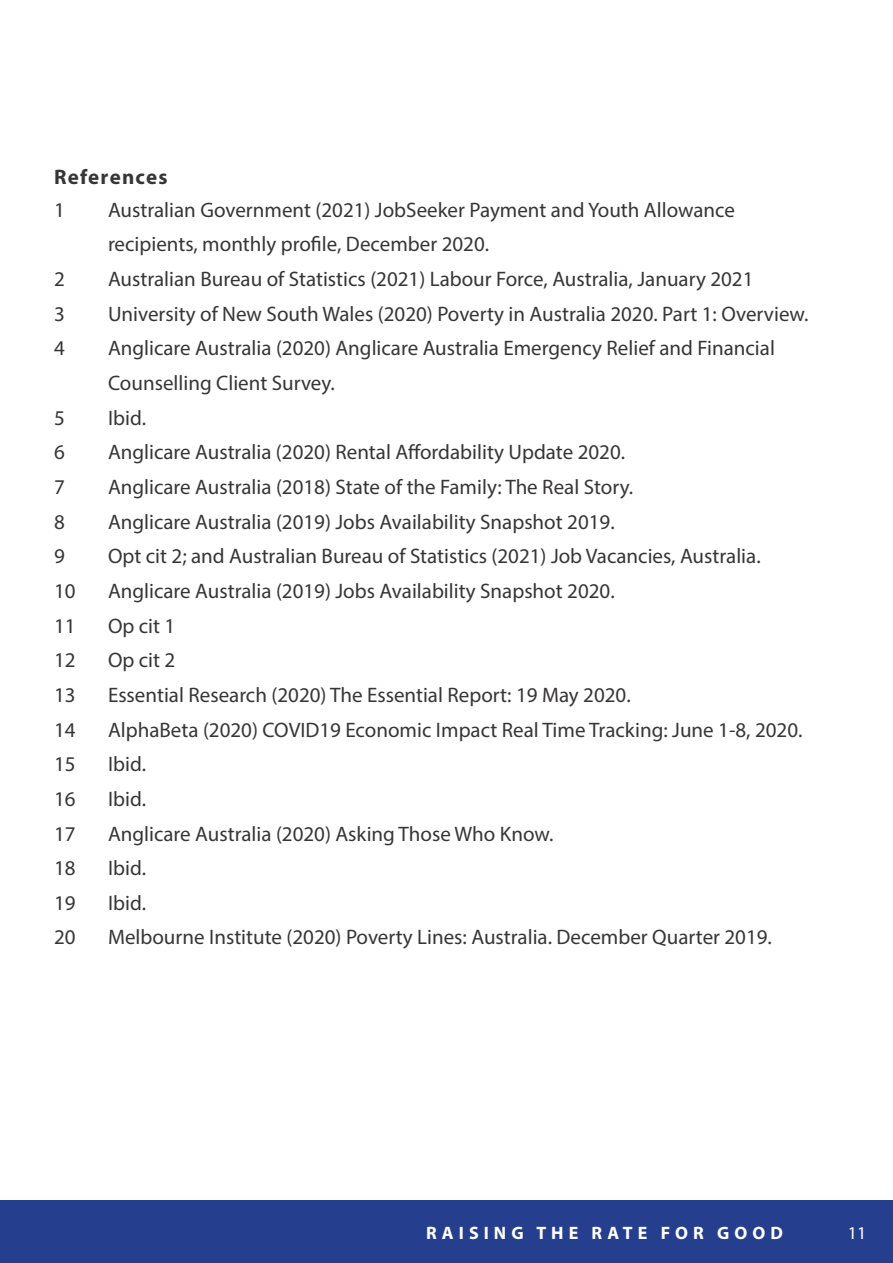
<style>
.page{position:relative;width:893px;height:1263px;background:#fff}
.page>*{position:absolute;margin:0;border:0;box-sizing:border-box;transform-origin:0 0}
.t1{font:21px "Myriad Pro";color:#383536}
.Chapter_Heading{font:700 21px "Myriad Pro";letter-spacing:.06em;color:#383536}
.t2{font:700 18px "Myriad Pro";letter-spacing:.28em;color:#fff}
.t3{font:18px "Myriad Pro";color:#fff}
</style>
<div class="page">
<div style="left:1px;top:1200px;width:892px;height:63px;background:#253f8e"></div>
<p class="Chapter_Heading" style="left:54px;top:163px;width:115px">References</p>
<p class="t1" style="left:54px;top:197px;width:12px">1</p>
<p class="t1" style="left:108px;top:197px;width:628px">Australian Government (2021) JobSeeker Payment and Youth Allowance</p>
<p class="t1" style="left:108px;top:231px;width:383px">recipients, monthly profile, December 2020.</p>
<p class="t1" style="left:54px;top:266px;width:12px">2</p>
<p class="t1" style="left:108px;top:266px;width:647px">Australian Bureau of Statistics (2021) Labour Force, Australia, January 2021</p>
<p class="t1" style="left:54px;top:301px;width:12px">3</p>
<p class="t1" style="left:108px;top:301px;width:702px">University of New South Wales (2020) Poverty in Australia 2020. Part 1: Overview.</p>
<p class="t1" style="left:54px;top:335px;width:12px">4</p>
<p class="t1" style="left:108px;top:335px;width:668px">Anglicare Australia (2020) Anglicare Australia Emergency Relief and Financial</p>
<p class="t1" style="left:108px;top:370px;width:228px">Counselling Client Survey.</p>
<p class="t1" style="left:54px;top:405px;width:12px">5</p>
<p class="t1" style="left:108px;top:405px;width:40px">Ibid.</p>
<p class="t1" style="left:54px;top:439px;width:12px">6</p>
<p class="t1" style="left:108px;top:439px;width:519px">Anglicare Australia (2020) Rental Affordability Update 2020.</p>
<p class="t1" style="left:54px;top:474px;width:12px">7</p>
<p class="t1" style="left:108px;top:474px;width:527px">Anglicare Australia (2018) State of the Family: The Real Story.</p>
<p class="t1" style="left:54px;top:509px;width:12px">8</p>
<p class="t1" style="left:108px;top:509px;width:508px">Anglicare Australia (2019) Jobs Availability Snapshot 2019.</p>
<p class="t1" style="left:54px;top:543px;width:12px">9</p>
<p class="t1" style="left:108px;top:543px;width:654px">Opt cit 2; and Australian Bureau of Statistics (2021) Job Vacancies, Australia.</p>
<p class="t1" style="left:54px;top:578px;width:23px">10</p>
<p class="t1" style="left:108px;top:578px;width:508px">Anglicare Australia (2019) Jobs Availability Snapshot 2020.</p>
<p class="t1" style="left:54px;top:613px;width:23px">11</p>
<p class="t1" style="left:108px;top:613px;width:69px">Op cit 1</p>
<p class="t1" style="left:54px;top:647px;width:23px">12</p>
<p class="t1" style="left:108px;top:647px;width:69px">Op cit 2</p>
<p class="t1" style="left:54px;top:682px;width:23px">13</p>
<p class="t1" style="left:108px;top:682px;width:524px">Essential Research (2020) The Essential Report: 19 May 2020.</p>
<p class="t1" style="left:54px;top:716px;width:23px">14</p>
<p class="t1" style="left:108px;top:716px;width:696px">AlphaBeta (2020) COVID19 Economic Impact Real Time Tracking: June 1-8, 2020.</p>
<p class="t1" style="left:54px;top:751px;width:23px">15</p>
<p class="t1" style="left:108px;top:751px;width:40px">Ibid.</p>
<p class="t1" style="left:54px;top:786px;width:23px">16</p>
<p class="t1" style="left:108px;top:786px;width:40px">Ibid.</p>
<p class="t1" style="left:54px;top:820px;width:23px">17</p>
<p class="t1" style="left:108px;top:820px;width:447px">Anglicare Australia (2020) Asking Those Who Know.</p>
<p class="t1" style="left:54px;top:855px;width:23px">18</p>
<p class="t1" style="left:108px;top:855px;width:40px">Ibid.</p>
<p class="t1" style="left:54px;top:890px;width:23px">19</p>
<p class="t1" style="left:108px;top:890px;width:40px">Ibid.</p>
<p class="t1" style="left:54px;top:924px;width:23px">20</p>
<p class="t1" style="left:108px;top:924px;width:665px">Melbourne Institute (2020) Poverty Lines: Australia. December Quarter 2019.</p>
<p class="t2" style="left:426px;top:1221px;width:358px">RAISING THE RATE FOR GOOD</p>
<p class="t3" style="left:848px;top:1222px;width:20px">11</p>
</div>
